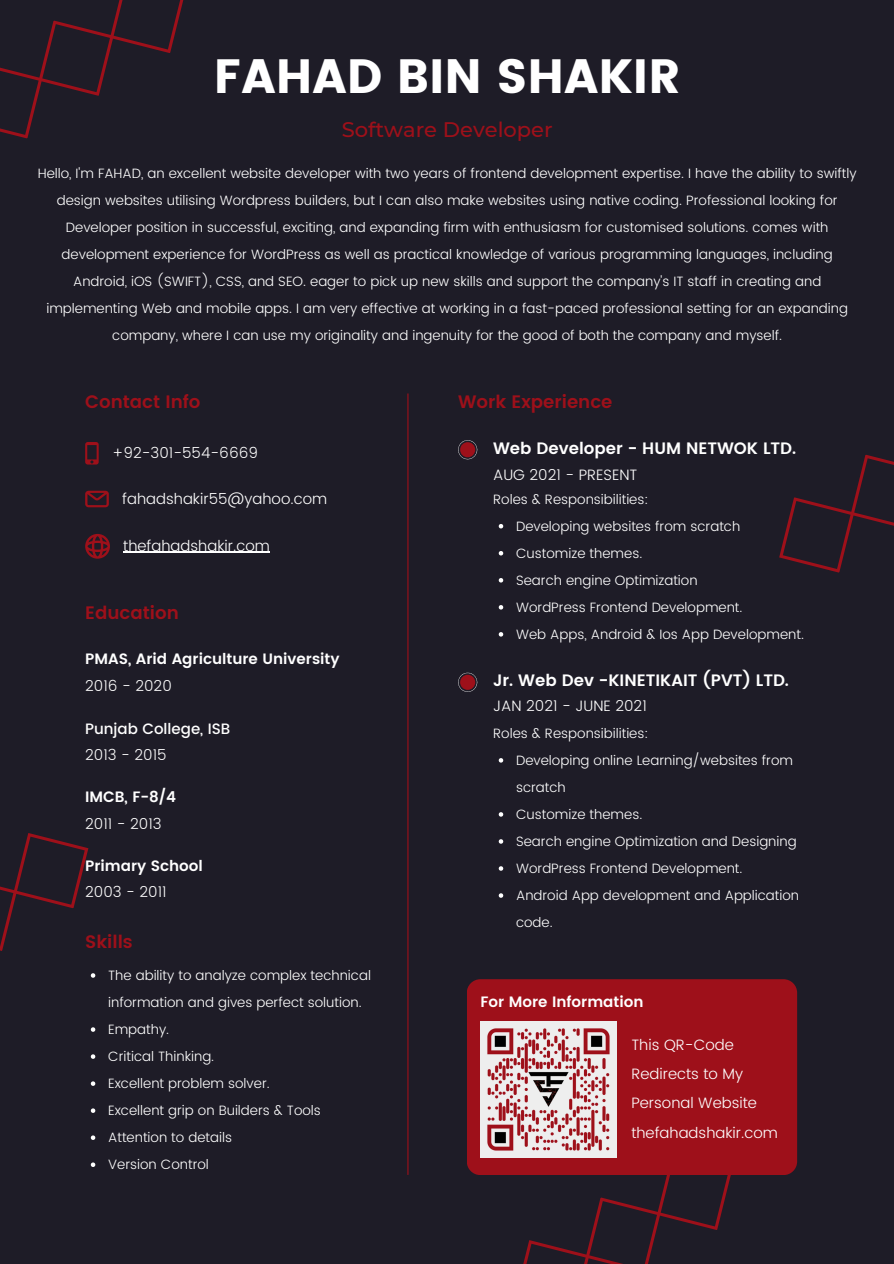
<style>
.page{position:relative;width:894px;height:1264px;background:#fff}
.page>*{position:absolute;margin:0;border:0;box-sizing:border-box;transform-origin:0 0}
.t1{font:48px "Poppins";color:#fff}
.t2{font:500 21px "Montserrat";color:#9e101a}
.t3{font:600 18px "Poppins";color:#9e101a}
.t4{font:600 16.5px "Poppins";color:#fff}
.t5{font:300 15px/29.2px "Poppins";color:#fff}
.t6{font:600 15px "Poppins";color:#fff}
.t7{font:500 15px "Poppins";color:#fff}
.t8{font:300 13.5px/27px "Poppins";color:#fff}
</style>
<div class="page">
<div style="left:0;top:0;width:893px;height:1263px;background:#1e1c27"></div>
<svg style="left:0;top:0;width:184px;height:139px"></svg>
<svg style="left:779px;top:454px;width:114px;height:119px"></svg>
<svg style="left:491px;top:1174px;width:263px;height:89px"></svg>
<svg style="left:85px;top:490px;width:24px;height:17px"></svg>
<svg style="left:85px;top:534px;width:25px;height:24px"></svg>
<svg style="left:85px;top:442px;width:14px;height:22px"></svg>
<hr style="left:407px;top:394px;width:1px;height:780px;background:#9e101a">
<svg style="left:458px;top:440px;width:19px;height:19px"></svg>
<svg style="left:458px;top:672px;width:19px;height:20px"></svg>
<div style="left:466px;top:979px;width:330px;height:195px;background:#9e101a;border-radius:14px"></div>
<img style="left:480px;top:1021px;width:136px;height:136px">
<hr style="left:123px;top:552px;width:147px;height:1px;background:#fff">
<svg style="left:498px;top:524px;width:5px;height:4px"></svg>
<svg style="left:498px;top:551px;width:5px;height:4px"></svg>
<svg style="left:498px;top:578px;width:5px;height:4px"></svg>
<svg style="left:498px;top:605px;width:5px;height:4px"></svg>
<svg style="left:498px;top:632px;width:5px;height:4px"></svg>
<svg style="left:498px;top:758px;width:5px;height:4px"></svg>
<svg style="left:498px;top:812px;width:5px;height:4px"></svg>
<svg style="left:498px;top:839px;width:5px;height:4px"></svg>
<svg style="left:498px;top:866px;width:5px;height:4px"></svg>
<svg style="left:498px;top:893px;width:5px;height:4px"></svg>
<svg style="left:0;top:833px;width:96px;height:145px"></svg>
<svg style="left:91px;top:1027px;width:4px;height:4px"></svg>
<svg style="left:91px;top:1054px;width:4px;height:4px"></svg>
<svg style="left:91px;top:1081px;width:4px;height:4px"></svg>
<svg style="left:91px;top:1108px;width:4px;height:4px"></svg>
<svg style="left:91px;top:1135px;width:4px;height:4px"></svg>
<svg style="left:91px;top:1162px;width:4px;height:4px"></svg>
<h1 class="t1" style="left:214px;top:48px;width:468px">FAHAD BIN SHAKIR</h1>
<h2 class="t2" style="left:341px;top:117px;width:212px">Software Developer</h2>
<p class="t8" style="left:38px;top:160px;width:820px;text-align:center">Hello, I'm FAHAD, an excellent website developer with two years of frontend development expertise. I have the ability to swiftly design websites utilising Wordpress builders, but I can also make websites using native coding. Professional looking for Developer position in successful, exciting, and expanding firm with enthusiasm for customised solutions. comes with development experience for WordPress as well as practical knowledge of various programming languages, including Android, iOS (SWIFT), CSS, and SEO. eager to pick up new skills and support the company's IT staff in creating and implementing Web and mobile apps. I am very effective at working in a fast-paced professional setting for an expanding company, where I can use my originality and ingenuity for the good of both the company and myself.</p>
<h3 class="t3" style="left:85px;top:391px;width:117px">Contact Info</h3>
<h3 class="t3" style="left:458px;top:391px;width:156px">Work Experience</h3>
<p class="t4" style="left:493px;top:438px;width:304px">Web Developer - HUM NETWOK LTD.</p>
<p class="t5" style="left:493px;top:460px;width:146px">AUG 2021 - PRESENT</p>
<p class="t5" style="left:112px;top:438px;width:147px">+92-301-554-6669</p>
<p class="t5" style="left:122px;top:484px;width:206px">fahadshakir55@yahoo.com</p>
<p class="t5" style="left:123px;top:531px;width:148px">thefahadshakir.com</p>
<h3 class="t3" style="left:85px;top:602px;width:95px">Education</h3>
<p class="t6" style="left:85px;top:650px;width:256px">PMAS, Arid Agriculture University</p>
<p class="t5" style="left:85px;top:670px;width:88px">2016 - 2020</p>
<p class="t7" style="left:85px;top:720px;width:147px">Punjab College, ISB</p>
<p class="t5" style="left:85px;top:740px;width:83px">2013 - 2015</p>
<p class="t6" style="left:85px;top:788px;width:92px">IMCB, F-8/4</p>
<p class="t5" style="left:85px;top:808px;width:78px">2011 - 2013</p>
<p class="t6" style="left:85px;top:856px;width:119px">Primary School</p>
<p class="t5" style="left:85px;top:877px;width:83px">2003 - 2011</p>
<h3 class="t3" style="left:85px;top:930px;width:49px">Skills</h3>
<p class="t8" style="left:108px;top:961px;width:264px">The ability to analyze complex technical information and gives perfect solution.<br>Empathy.<br>Critical Thinking.<br>Excellent problem solver.<br>Excellent grip on Builders &amp; Tools<br>Attention to details<br>Version Control</p>
<p class="t8" style="left:493px;top:485px;width:157px">Roles &amp; Responsibilities:</p>
<p class="t8" style="left:516px;top:512px;width:289px">Developing websites from scratch<br>Customize themes.<br>Search engine Optimization<br>WordPress Frontend Development.<br>Web Apps, Android &amp; Ios App Development.</p>
<p class="t4" style="left:493px;top:670px;width:297px">Jr. Web Dev -KINETIKAIT (PVT) LTD.</p>
<p class="t5" style="left:493px;top:691px;width:155px">JAN 2021 - JUNE 2021</p>
<p class="t8" style="left:493px;top:719px;width:157px">Roles &amp; Responsibilities:</p>
<p class="t8" style="left:516px;top:746px;width:284px">Developing online Learning/websites from scratch<br>Customize themes.<br>Search engine Optimization and Designing<br>WordPress Frontend Development.<br>Android App development and Application code.</p>
<p class="t6" style="left:480px;top:992px;width:165px">For More Information</p>
<p class="t5" style="left:631px;top:1029px;width:148px">This QR-Code<br>Redirects to My<br>Personal Website thefahadshakir.com</p>
</div>
